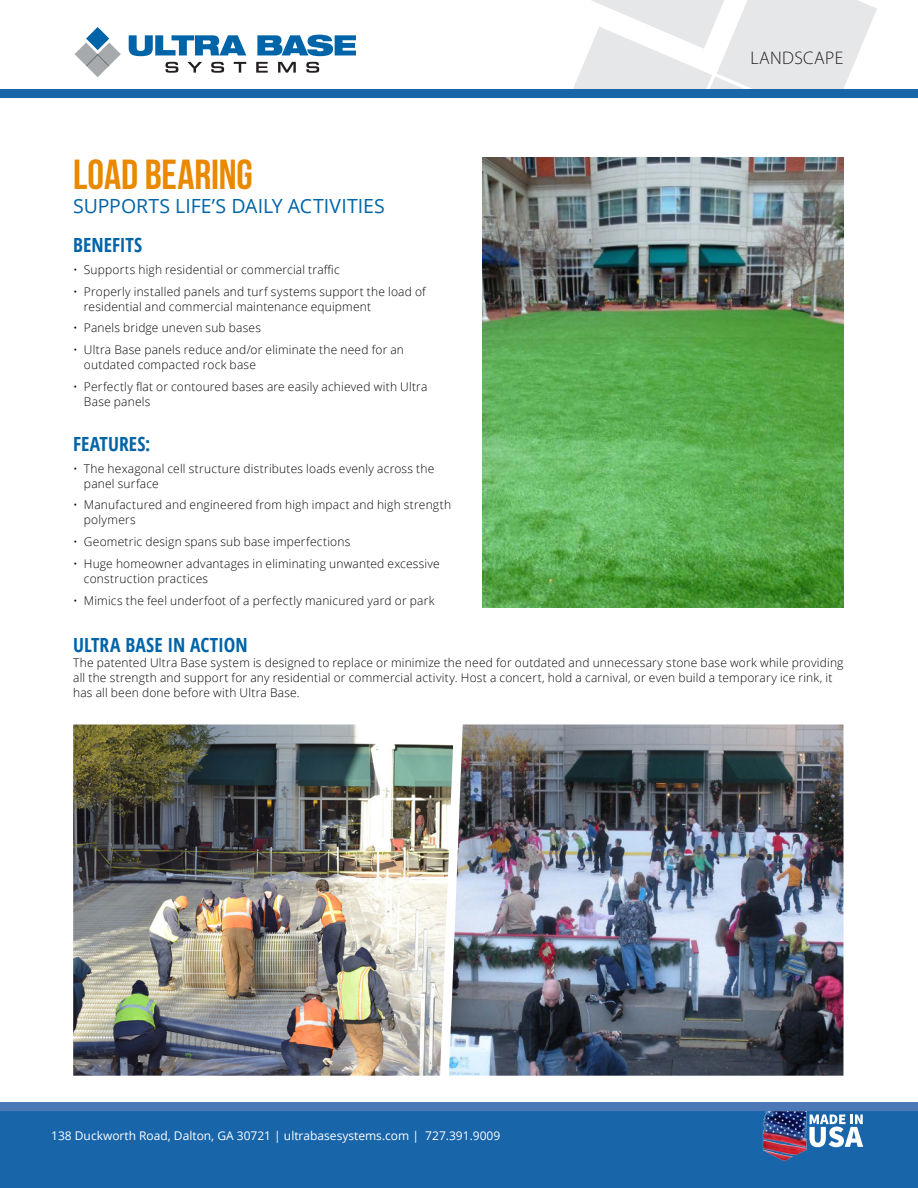
<style>
.page{position:relative;width:918px;height:1188px;background:#fff}
.page>*{position:absolute;margin:0;border:0;box-sizing:border-box;transform-origin:0 0}
.t1{font:700 42px "Bebas Neue";letter-spacing:-.005em;color:#e98900}
.t2{font:700 19.5px "Open Sans Condensed";letter-spacing:.005em;color:#0064a8}
.t3{font:19.5px "Open Sans";color:#0064a8}
.t4{font:300 18.3px "Myriad Pro";letter-spacing:.02em;color:#231f20}
.t5{font:300 12px/15px "Open Sans";letter-spacing:.015em;color:#040503}
.t6{font:12px "Open Sans";color:#fff}
</style>
<div class="page">
<svg style="left:573px;top:0;width:304px;height:89px"></svg>
<div style="left:0;top:89px;width:918px;height:9px;background:#1865aa"></div>
<div style="left:0;top:1111px;width:918px;height:77px;background:#1865aa"></div>
<img style="left:762px;top:1111px;width:45px;height:51px">
<svg style="left:809px;top:1115px;width:54px;height:32px"></svg>
<div style="left:0;top:1102px;width:918px;height:9px;background:#4c78b6"></div>
<svg style="left:75px;top:27px;width:46px;height:50px"></svg>
<svg style="left:129px;top:35px;width:117px;height:21px"></svg>
<svg style="left:257px;top:35px;width:99px;height:21px"></svg>
<svg style="left:165px;top:62px;width:13px;height:11px"></svg>
<svg style="left:187px;top:62px;width:15px;height:11px"></svg>
<svg style="left:211px;top:62px;width:13px;height:11px"></svg>
<svg style="left:234px;top:62px;width:12px;height:11px"></svg>
<svg style="left:256px;top:62px;width:12px;height:11px"></svg>
<svg style="left:278px;top:62px;width:18px;height:11px"></svg>
<svg style="left:306px;top:62px;width:13px;height:11px"></svg>
<img style="left:482px;top:158px;width:361px;height:450px">
<img style="left:73px;top:724px;width:376px;height:352px">
<img style="left:449px;top:724px;width:394px;height:352px">
<p class="t1" style="left:73px;top:151px;width:181px">LOAD BEARING</p>
<p class="t3" style="left:73px;top:192px;width:313px">SUPPORTS LIFE’S DAILY ACTIVITIES</p>
<p class="t2" style="left:73px;top:231px;width:70px">BENEFITS</p>
<p class="t5" style="left:73px;top:262px;width:268px">• Supports high residential or commercial traffic</p>
<p class="t5" style="left:84px;top:283px;width:343px;text-indent:-11px">• Properly installed panels and turf systems support the load of residential and commercial maintenance equipment</p>
<p class="t5" style="left:73px;top:320px;width:189px">• Panels bridge uneven sub bases</p>
<p class="t5" style="left:84px;top:342px;width:322px;text-indent:-11px">• Ultra Base panels reduce and/or eliminate the need for an outdated compacted rock base</p>
<p class="t5" style="left:84px;top:379px;width:345px;text-indent:-11px">• Perfectly flat or contoured bases are easily achieved with Ultra<br>Base panels</p>
<p class="t2" style="left:73px;top:430px;width:79px">FEATURES:</p>
<p class="t5" style="left:84px;top:460px;width:352px;text-indent:-11px">• The hexagonal cell structure distributes loads evenly across the panel surface</p>
<p class="t5" style="left:84px;top:497px;width:369px;text-indent:-11px">• Manufactured and engineered from high impact and high strength polymers</p>
<p class="t5" style="left:73px;top:534px;width:279px">• Geometric design spans sub base imperfections</p>
<p class="t5" style="left:84px;top:556px;width:357px;text-indent:-11px">• Huge homeowner advantages in eliminating unwanted excessive construction practices</p>
<p class="t5" style="left:73px;top:592px;width:363px">• Mimics the feel underfoot of a perfectly manicured yard or park</p>
<h3 class="t4" style="left:751px;top:47px;width:94px">LANDSCAPE</h3>
<p class="t2" style="left:73px;top:632px;width:176px">ULTRA BASE IN ACTION</p>
<p class="t5" style="left:73px;top:655px;width:772px">The patented Ultra Base system is designed to replace or minimize the need for outdated and unnecessary stone base work while providing all the strength and support for any residential or commercial activity. Host a concert, hold a carnival, or even build a temporary ice rink, it has all been done before with Ultra Base.</p>
<p class="t6" style="left:51px;top:1127px;width:451px">138 Duckworth Road, Dalton, GA 30721 | ultrabasesystems.com | 727.391.9009</p>
</div>
